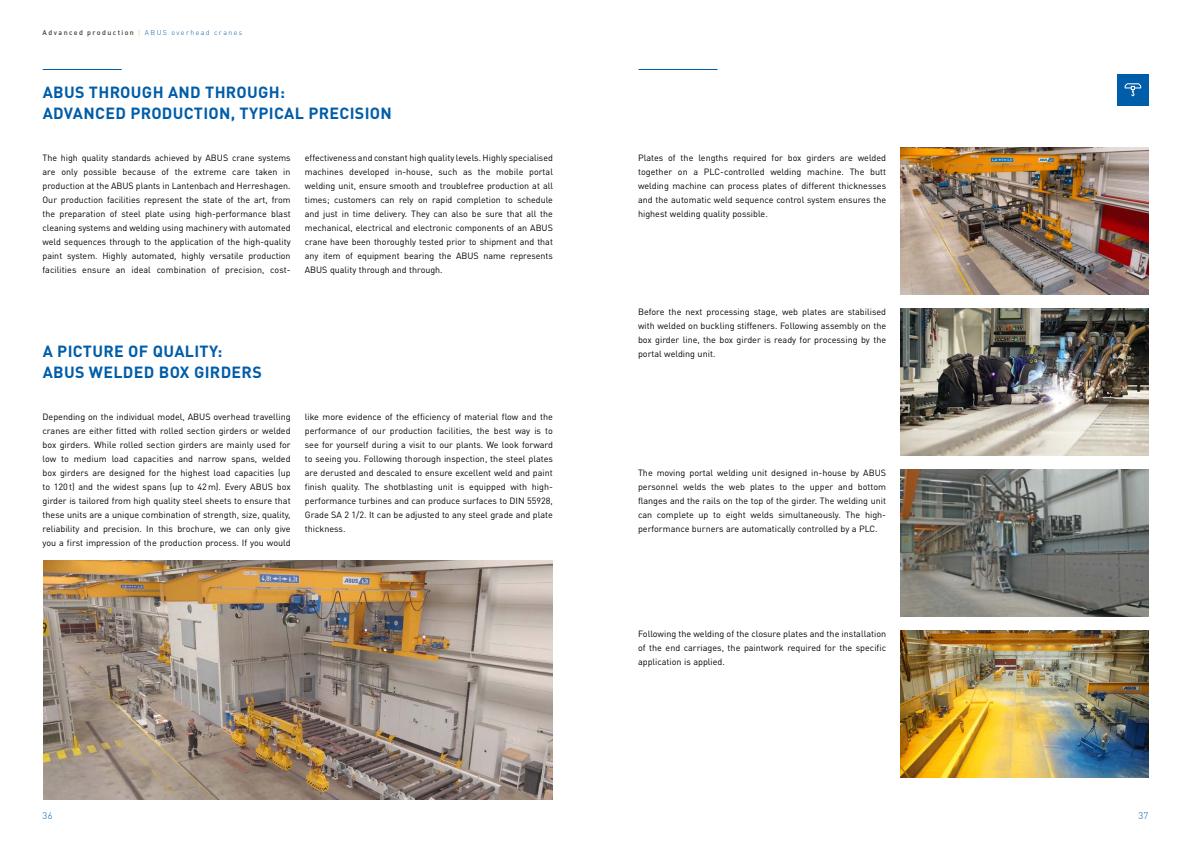
<style>
.page{position:relative;width:1191px;height:842px;background:#fff}
.page>*{position:absolute;margin:0;border:0;box-sizing:border-box;transform-origin:0 0}
.t1{font:700 16px/21px "DIN Pro";letter-spacing:.02em;color:#005da9}
.t2{font:300 9.5px "DIN Pro";color:#005da9}
.t3{font:9px/14px "DIN Pro";color:#000;text-align:justify}
.t4{font:500 7px "DIN Pro";letter-spacing:.205em;color:#3c3c3b}
.s1{font-weight:300;color:#f9b000}
.s2{font-weight:300;color:#005da9}
</style>
<div class="page">
<img style="left:43px;top:560px;width:510px;height:239px">
<img style="left:900px;top:469px;width:248px;height:147px">
<img style="left:900px;top:147px;width:248px;height:147px">
<img style="left:900px;top:308px;width:248px;height:147px">
<img style="left:900px;top:630px;width:248px;height:147px">
<div style="left:1117px;top:74px;width:31px;height:31px;background:#005da9"></div>
<svg style="left:1124px;top:83px;width:17px;height:13px"></svg>
<hr style="left:639px;top:69px;width:78px;height:1px;background:#005da9">
<hr style="left:43px;top:69px;width:78px;height:1px;background:#005da9">
<p class="t4" style="left:43px;top:27px;width:201px">Advanced production <span class="s1">|</span> <span class="s2">ABUS overhead cranes</span></p>
<h1 class="t1" style="left:43px;top:80px;width:351px">ABUS THROUGH AND THROUGH:<br>ADVANCED PRODUCTION, TYPICAL PRECISION</h1>
<p class="t3" style="left:43px;top:150px;width:250px">The high quality standards achieved by ABUS crane systems are only possible because of the extreme care taken in production at the ABUS plants in Lantenbach and Herreshagen.<br>Our production facilities represent the state of the art, from the preparation of steel plate using high-performance blast cleaning systems and welding using machinery with automated weld sequences through to the application of the high-quality paint system. Highly automated, highly versatile production facilities ensure an ideal combination of precision, cost-</p>
<p class="t3" style="left:305px;top:150px;width:250px">effectiveness and constant high quality levels. Highly specialised machines developed in-house, such as the mobile portal welding unit, ensure smooth and troublefree production at all times; customers can rely on rapid completion to schedule and just in time delivery. They can also be sure that all the mechanical, electrical and electronic components of an ABUS crane have been thoroughly tested prior to shipment and that any item of equipment bearing the ABUS name represents ABUS quality through and through.</p>
<h1 class="t1" style="left:43px;top:339px;width:221px">A PICTURE OF QUALITY:<br>ABUS WELDED BOX GIRDERS</h1>
<p class="t3" style="left:43px;top:409px;width:250px">Depending on the individual model, ABUS overhead travelling cranes are either fitted with rolled section girders or welded box girders. While rolled section girders are mainly used for low to medium load capacities and narrow spans, welded box girders are designed for the highest load capacities (up to 120t) and the widest spans (up to 42m). Every ABUS box girder is tailored from high quality steel sheets to ensure that these units are a unique combination of strength, size, quality, reliability and precision. In this brochure, we can only give you a first impression of the production process. If you would</p>
<p class="t3" style="left:305px;top:409px;width:250px">like more evidence of the efficiency of material flow and the performance of our production facilities, the best way is to see for yourself during a visit to our plants. We look forward to seeing you. Following thorough inspection, the steel plates are derusted and descaled to ensure excellent weld and paint finish quality. The shotblasting unit is equipped with high&shy;performance turbines and can produce surfaces to DIN 55928, Grade SA 2 1/2. It can be adjusted to any steel grade and plate thickness.</p>
<p class="t3" style="left:638px;top:150px;width:250px">Plates of the lengths required for box girders are welded together on a PLC-controlled welding machine. The butt welding machine can process plates of different thicknesses and the automatic weld sequence control system ensures the highest welding quality possible.</p>
<p class="t3" style="left:638px;top:304px;width:250px">Before the next processing stage, web plates are stabilised with welded on buckling stiffeners. Following assembly on the box girder line, the box girder is ready for processing by the portal welding unit.</p>
<p class="t3" style="left:638px;top:465px;width:250px">The moving portal welding unit designed in-house by ABUS personnel welds the web plates to the upper and bottom flanges and the rails on the top of the girder. The welding unit can complete up to eight welds simultaneously. The high&shy;performance burners are automatically controlled by a PLC.</p>
<p class="t3" style="left:638px;top:626px;width:250px">Following the welding of the closure plates and the installation of the end carriages, the paintwork required for the specific application is applied.</p>
<p class="t2" style="left:43px;top:808px;width:12px">36</p>
<p class="t2" style="left:1138px;top:808px;width:11px">37</p>
</div>
